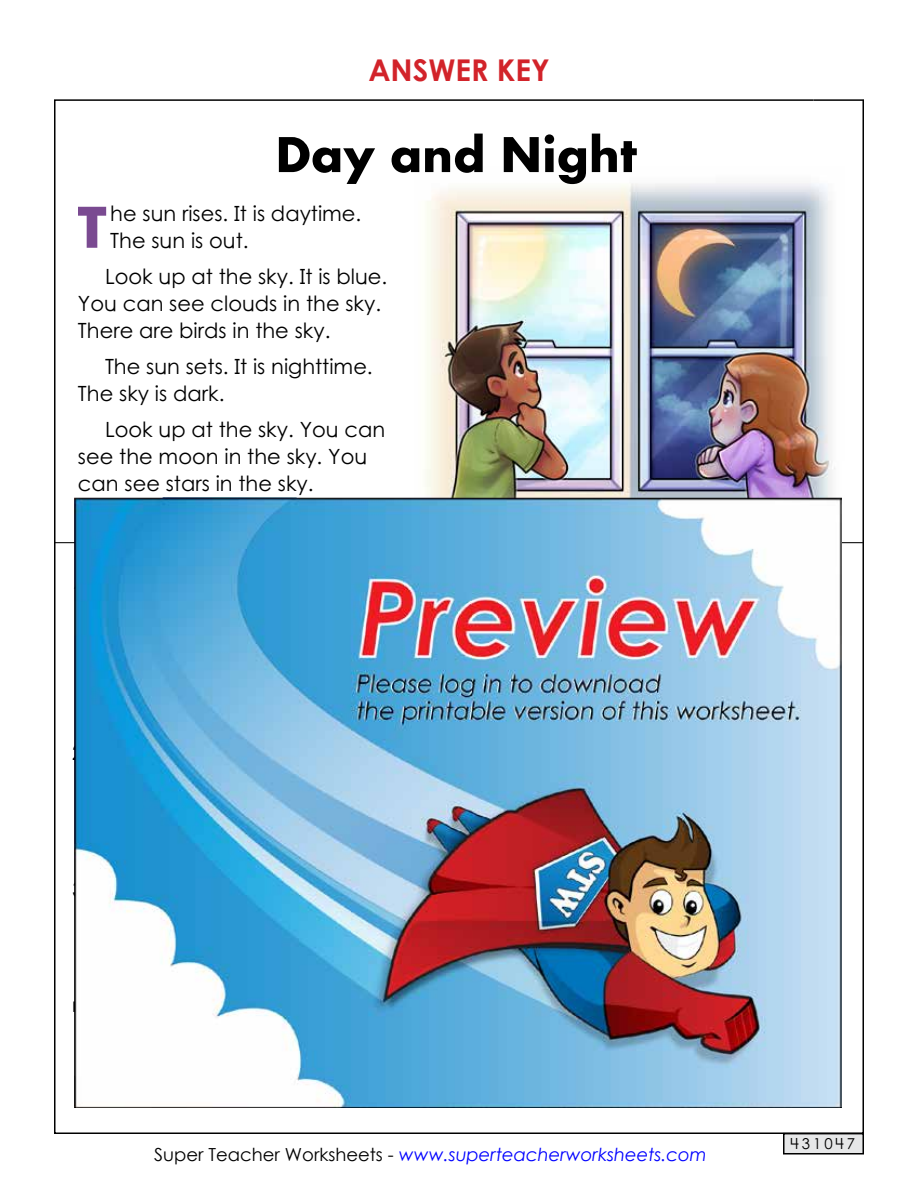
<style>
.page{position:relative;width:918px;height:1188px;background:#fff}
.page>*{position:absolute;margin:0;border:0;box-sizing:border-box;transform-origin:0 0}
.t1{font:700 61.5px "Aharoni";color:#7a4a91}
.t2{font:700 52.5px "Aharoni";color:#000}
.t3{font:700 30px "Century Gothic 2";color:#d2232a}
.t4{font:21px/27px "Century STW4";color:#000}
.t5{font:italic 18px "Century Gothic 2";color:#00f}
.t6{font:15px "Century STW4";letter-spacing:.2em;color:#000}
.s1{font-style:normal;color:#000}
</style>
<div class="page">
<img style="left:54px;top:99px;width:810px;height:1035px">
<hr style="left:814px;top:99px;width:50px;height:2px;background:#000">
<div style="left:784px;top:1134px;width:79px;height:20px;background:#e6e7e8"></div>
<div style="left:783px;top:1133px;width:81px;height:22px;border:2px solid #000"></div>
<hr style="left:55px;top:542px;width:808px;height:1px;background:#000">
<img style="left:75px;top:498px;width:766px;height:610px">
<h3 class="t3" style="left:368px;top:47px;width:183px">ANSWER KEY</h3>
<h2 class="t2" style="left:275px;top:133px;width:363px">Day and Night</h2>
<h1 class="t1" style="left:78px;top:203px;width:30px">T</h1>
<p class="t4" style="left:110px;top:199px;width:253px">he sun rises. It is daytime.<br>The sun is out.</p>
<p class="t4" style="left:78px;top:262px;width:311px;text-indent:27px">Look up at the sky. It is blue.<br>You can see clouds in the sky.<br>There are birds in the sky.</p>
<p class="t4" style="left:78px;top:352px;width:296px;text-indent:27px">The sun sets. It is nighttime.<br>The sky is dark.</p>
<p class="t4" style="left:78px;top:415px;width:309px;text-indent:27px">Look up at the sky. You can see the moon in the sky. You can see stars in the sky.</p>
<p class="t5" style="left:154px;top:1142px;width:554px"><span class="s1">Super Teacher Worksheets -</span> www.superteacherworksheets.com</p>
<p class="t6" style="left:790px;top:1133px;width:66px">431047</p>
</div>
